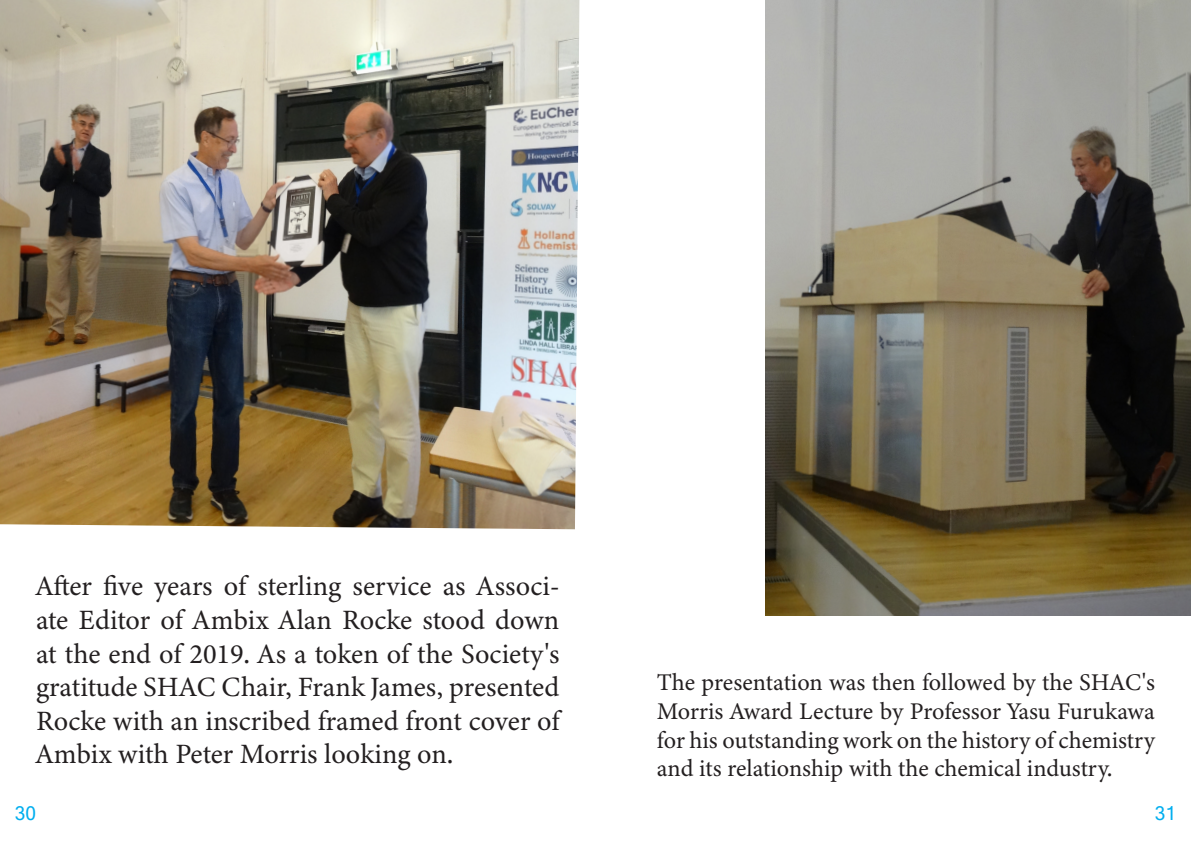
<style>
.page{position:relative;width:1191px;height:842px;background:#fff}
.page>*{position:absolute;margin:0;border:0;box-sizing:border-box;transform-origin:0 0}
.t1{font:28px/33.6px "Minion Variable Concept";color:#231f20;text-align:justify}
.t2{font:24px/28.8px "Minion Variable Concept";color:#231f20;text-align:justify}
.t3{font:19px "Microsoft Sans Serif";color:#00aeef}
</style>
<div class="page">
<img style="left:0;top:0;width:579px;height:529px">
<img style="left:765px;top:0;width:426px;height:615px">
<p class="t1" style="left:36px;top:569px;width:525px">After five years of sterling service as Associ&shy;ate Editor of Ambix Alan Rocke stood down at the end of 2019. As a token of the Society's gratitude SHAC Chair, Frank James, presented Rocke with an inscribed framed front cover of Ambix with Peter Morris looking on.</p>
<p class="t2" style="left:657px;top:668px;width:499px">The presentation was then followed by the SHAC's Morris Award Lecture by Professor Yasu Furukawa for his outstanding work on the history of chemistry and its relationship with the chemical industry.</p>
<p class="t3" style="left:15px;top:802px;width:23px">30</p>
<p class="t3" style="left:1155px;top:802px;width:23px">31</p>
</div>
